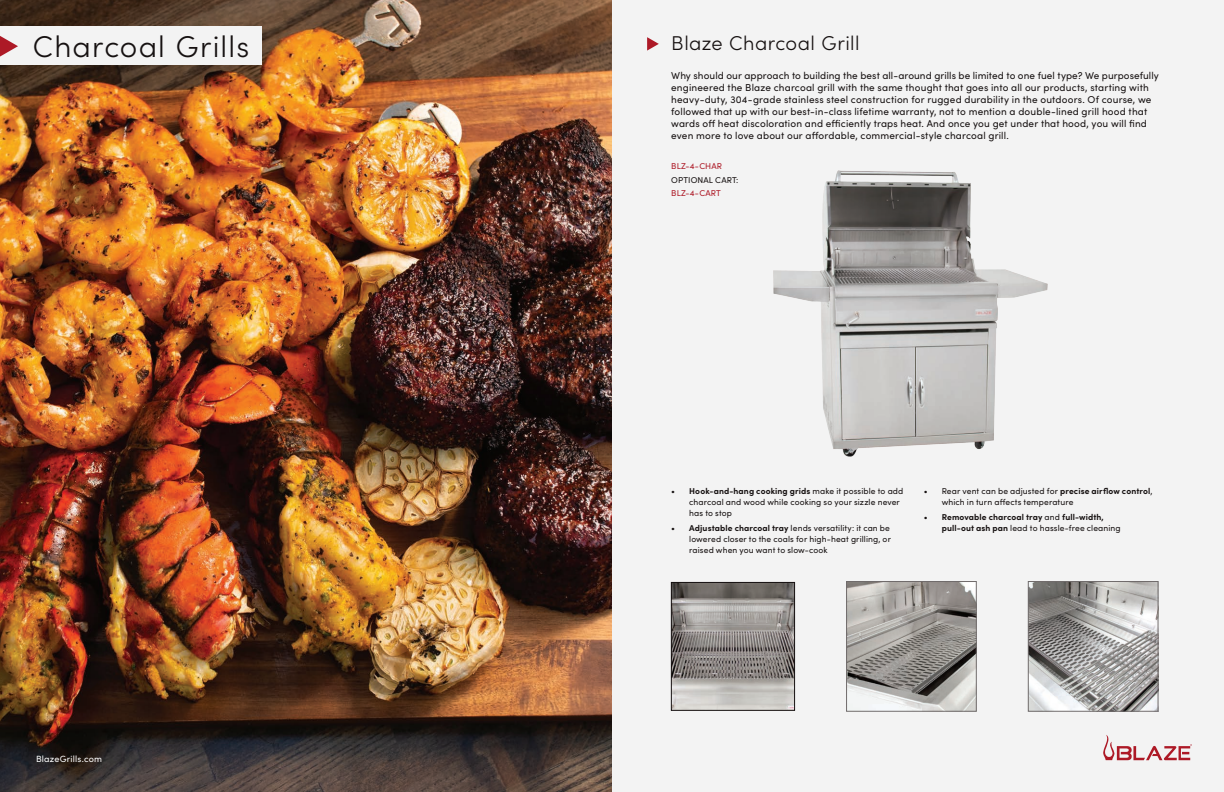
<style>
.page{position:relative;width:1224px;height:792px;background:#fff}
.page>*{position:absolute;margin:0;border:0;box-sizing:border-box;transform-origin:0 0}
.Page_Header{font:300 30px "Sofia Pro";letter-spacing:.035em;color:#161111}
.Bullets{font:300 20px "Sofia Pro";letter-spacing:.02em;color:#161111}
.Intro_Feature{font:10px/12px "Sofia Pro";letter-spacing:.015em;color:#161111}
.t1{font:9px "Sofia Pro";letter-spacing:.025em;color:#fff}
.Bullets-2{font:8.5px/11px "Sofia Pro";letter-spacing:.01em;color:#161111}
.Bullets-3{font:700 8.5px/11px "Sofia Pro";letter-spacing:.01em;color:#161111}
.Heading_4{font:8.5px "Sofia Pro";letter-spacing:.015em;color:#161111}
.Bullets-4{font:8.5px "Sofia Pro";letter-spacing:.015em;color:#ad1926}
.Heading_4-2{font:8.5px "Sofia Pro";letter-spacing:.015em;color:#ad1926}
.s1{font-weight:700}
.s2{font-weight:400}
</style>
<div class="page">
<div style="left:612px;top:0;width:612px;height:792px;background:#f3f3f3"></div>
<img style="left:0;top:0;width:612px;height:792px">
<img style="left:1030px;top:583px;width:126px;height:126px">
<div style="left:1028px;top:581px;width:130px;height:130px;border:1px solid #706b6b"></div>
<img style="left:673px;top:584px;width:120px;height:124px">
<div style="left:671px;top:582px;width:124px;height:128px;border:1px solid #161111"></div>
<img style="left:848px;top:583px;width:126px;height:126px">
<div style="left:846px;top:581px;width:130px;height:130px;border:1px solid #706b6b"></div>
<img style="left:773px;top:170px;width:275px;height:287px">
<svg style="left:647px;top:37px;width:12px;height:14px"></svg>
<svg style="left:1103px;top:735px;width:89px;height:25px"></svg>
<div style="left:0;top:26px;width:261px;height:39px;background:#f3f3f3"></div>
<svg style="left:0;top:36px;width:18px;height:21px"></svg>
<p class="Page_Header" style="left:33px;top:25px;width:218px">Charcoal Grills</p>
<p class="t1" style="left:36px;top:753px;width:68px">BlazeGrills.com</p>
<p class="Bullets" style="left:671px;top:29px;width:190px">Blaze Charcoal Grill</p>
<p class="Intro_Feature" style="left:671px;top:69px;width:489px">Why should our approach to building the best all-around grills be limited to one fuel type? We purposefully engineered the Blaze charcoal grill with the same thought that goes into all our products, starting with heavy-duty, 304-grade stainless steel construction for rugged durability in the outdoors. Of course, we followed that up with our best-in-class lifetime warranty, not to mention a double-lined grill hood that wards off heat discoloration and efficiently traps heat. And once you get under that hood, you will find even more to love about our affordable, commercial-style charcoal grill.</p>
<p class="Bullets-4" style="left:671px;top:160px;width:52px">BLZ-4-CHAR</p>
<p class="Heading_4" style="left:671px;top:174px;width:69px">OPTIONAL CART:</p>
<p class="Heading_4-2" style="left:671px;top:187px;width:51px">BLZ-4-CART</p>
<p class="Bullets-2" style="left:689px;top:485px;width:216px;text-indent:-18px">• <span class="s1">Hook-and-hang cooking grids</span> make it possible to add charcoal and wood while cooking so your sizzle never has to stop</p>
<p class="Bullets-2" style="left:689px;top:522px;width:203px;text-align:justify;text-indent:-18px">• <span class="s1">Adjustable charcoal tray</span> lends versatility: it can be lowered closer to the coals for high-heat grilling, or raised when you want to slow-cook</p>
<p class="Bullets-2" style="left:942px;top:485px;width:212px;text-indent:-18px">• Rear vent can be adjusted for <span class="s1">precise airflow control</span>, which in turn affects temperature</p>
<p class="Bullets-3" style="left:942px;top:511px;width:181px;text-indent:-18px"><span class="s2">•</span> Removable charcoal tray <span class="s2">and</span> full-width, pull-out ash pan <span class="s2">lead to hassle-free cleaning</span></p>
</div>
